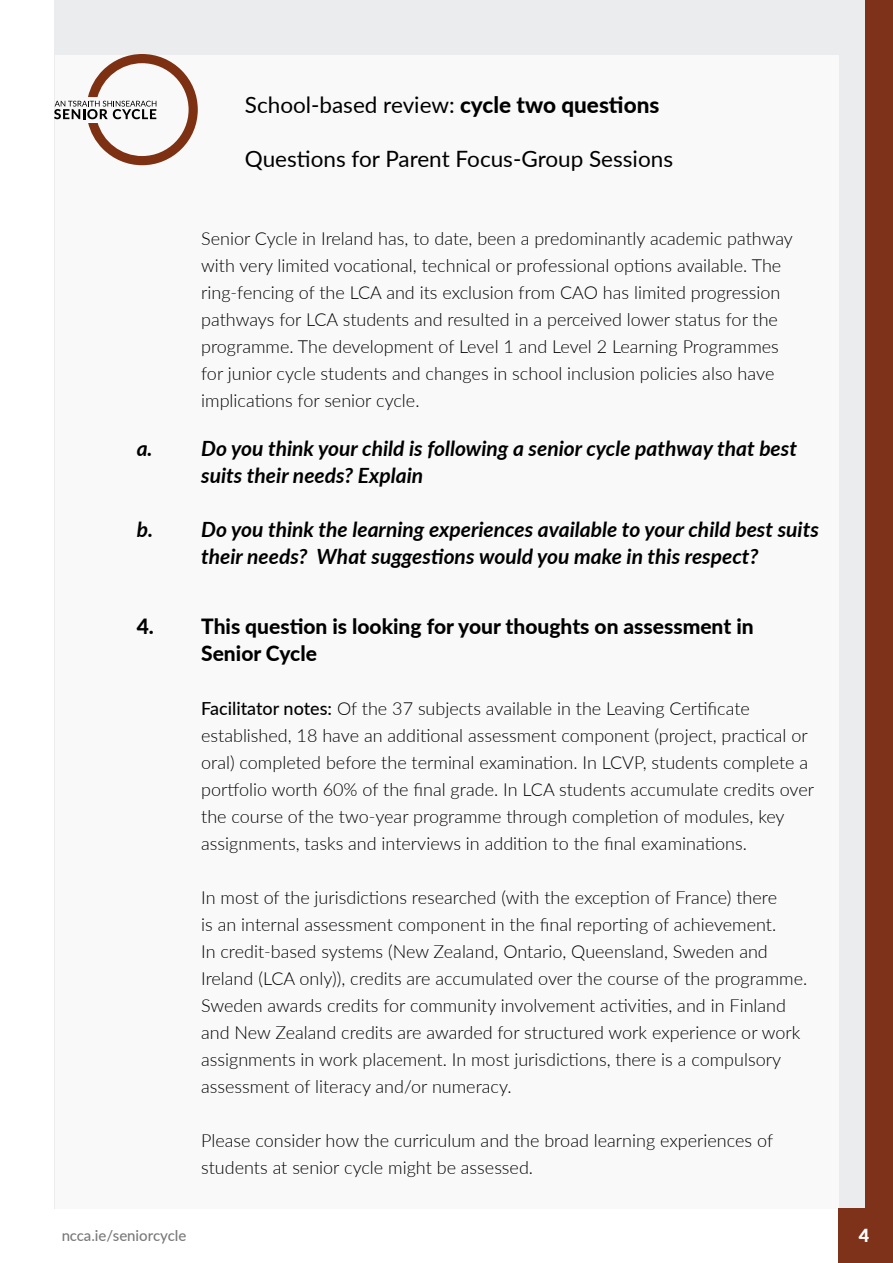
<style>
.page{position:relative;width:893px;height:1263px;background:#fff}
.page>*{position:absolute;margin:0;border:0;box-sizing:border-box;transform-origin:0 0}
.t1{font:22.5px "Lato";color:#000}
.t2{font:italic 700 21px/27px "Lato";color:#000}
.t3{font:800 21px/27px "Lato";color:#000}
.t4{font:300 18px/27px "Lato";color:#000}
.t5{font:900 18px "Lato";color:#fff}
.t6{font:500 15px "Lato";color:#000}
.s1{font-weight:800}
.s2{font-weight:500}
</style>
<div class="page">
<div style="left:54px;top:0;width:812px;height:1209px;background:#eaeced"></div>
<div style="left:866px;top:0;width:27px;height:1263px;background:#7d3219"></div>
<div style="left:55px;top:55px;width:783px;height:1161px;background:#fff"></div>
<div style="left:838px;top:1209px;width:55px;height:54px;background:#7d3219"></div>
<svg style="left:54px;top:54px;width:144px;height:111px"></svg>
<p class="t1" style="left:245px;top:89px;width:416px">School-based review: <span class="s1">cycle two questions</span></p>
<p class="t1" style="left:245px;top:143px;width:430px">Questions for Parent Focus-Group Sessions</p>
<p class="t4" style="left:201px;top:225px;width:593px">Senior Cycle in Ireland has, to date, been a predominantly academic pathway with very limited vocational, technical or professional options available. The ring-fencing of the LCA and its exclusion from CAO has limited progression pathways for LCA students and resulted in a perceived lower status for the programme. The development of Level 1 and Level 2 Learning Programmes for junior cycle students and changes in school inclusion policies also have implications for senior cycle.</p>
<p class="t2" style="left:201px;top:434px;width:597px;text-indent:-64px">a. Do you think your child is following a senior cycle pathway that best suits their needs? Explain</p>
<p class="t2" style="left:137px;top:515px;width:684px;text-align:center">b. Do you think the learning experiences available to your child best suits their needs? What suggestions would you make in this respect?</p>
<p class="t3" style="left:201px;top:612px;width:554px;text-indent:-64px">4. This question is looking for your thoughts on assessment in<br>Senior Cycle</p>
<p class="t4" style="left:201px;top:694px;width:614px"><span class="s2">Facilitator notes:</span> Of the 37 subjects available in the Leaving Certificate established, 18 have an additional assessment component (project, practical or oral) completed before the terminal examination. In LCVP, students complete a portfolio worth 60% of the final grade. In LCA students accumulate credits over the course of the two-year programme through completion of modules, key assignments, tasks and interviews in addition to the final examinations.</p>
<p class="t4" style="left:201px;top:883px;width:608px">In most of the jurisdictions researched (with the exception of France) there<br>is an internal assessment component in the final reporting of achievement.<br>In credit-based systems (New Zealand, Ontario, Queensland, Sweden and Ireland (LCA only)), credits are accumulated over the course of the programme.<br>Sweden awards credits for community involvement activities, and in Finland and New Zealand credits are awarded for structured work experience or work assignments in work placement. In most jurisdictions, there is a compulsory assessment of literacy and/or numeracy.</p>
<p class="t4" style="left:201px;top:1126px;width:573px">Please consider how the curriculum and the broad learning experiences of students at senior cycle might be assessed.</p>
<p class="t6" style="left:61px;top:1224px;width:127px">ncca.ie/seniorcycle</p>
<p class="t5" style="left:859px;top:1222px;width:12px">4</p>
</div>
